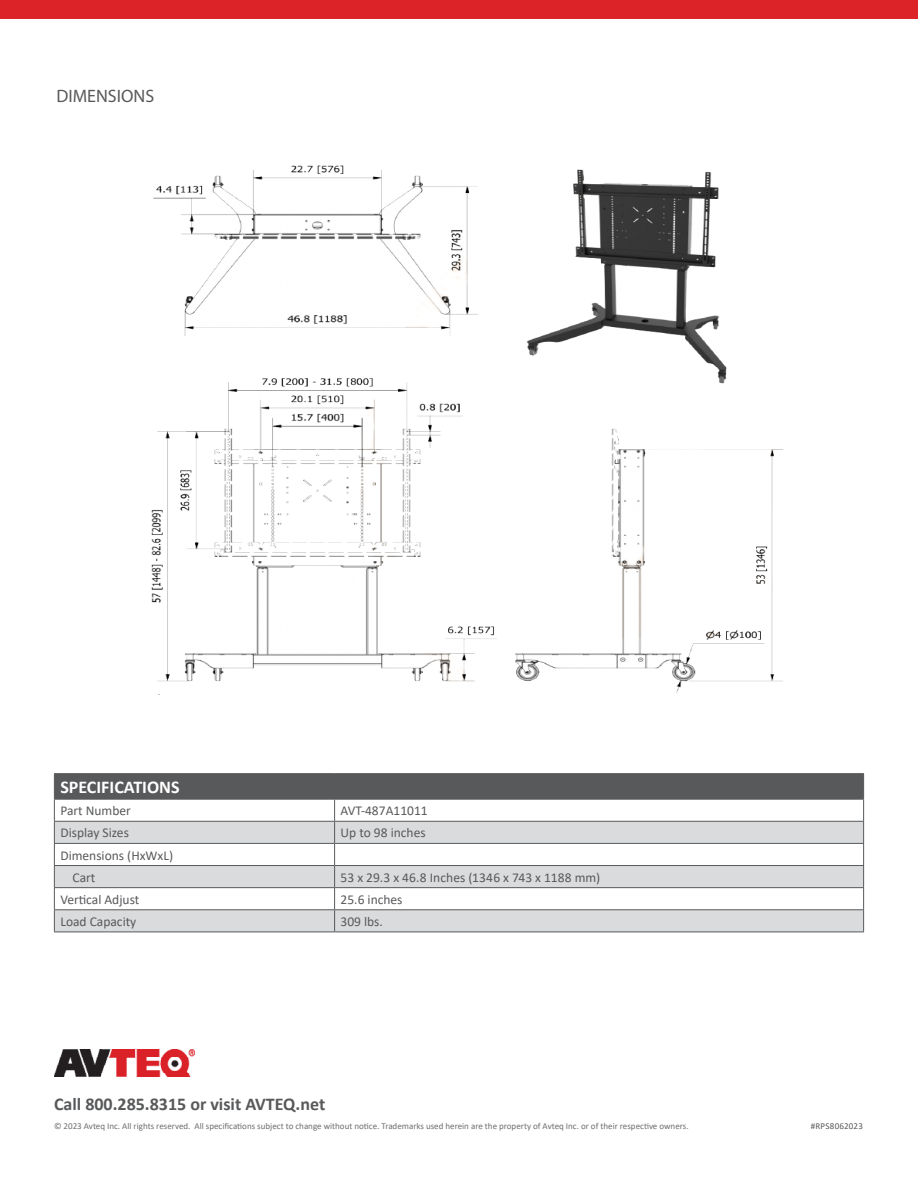
<style>
.page{position:relative;width:918px;height:1188px;background:#fff}
.page>*{position:absolute;margin:0;border:0;box-sizing:border-box;transform-origin:0 0}
.t1{font:700 18px "Calibri";color:#58595b}
.t2{font:700 18px "Calibri";color:#fff}
.t3{font:18px "Myriad Pro";color:#58595b}
.t4{font:13.5px/22.2px "Calibri";color:#58595b}
.t5{font:9px "Calibri";color:#6d6e71}
.t6{font:9px "Calibri";letter-spacing:.02em;color:#58595b}
</style>
<div class="page">
<div style="left:0;top:0;width:918px;height:19px;background:#db2328"></div>
<img style="left:151px;top:165px;width:632px;height:528px">
<hr style="left:54px;top:932px;width:281px;height:1px;background:#58595b">
<hr style="left:335px;top:932px;width:529px;height:1px;background:#58595b">
<hr style="left:54px;top:773px;width:281px;height:1px;background:#58595b">
<hr style="left:335px;top:773px;width:529px;height:1px;background:#58595b">
<svg style="left:54px;top:774px;width:810px;height:158px"></svg>
<hr style="left:54px;top:799px;width:281px;height:1px;background:#58595b">
<hr style="left:335px;top:799px;width:529px;height:1px;background:#58595b">
<img style="left:54px;top:1049px;width:140px;height:27px">
<h1 class="t3" style="left:57px;top:85px;width:99px">DIMENSIONS</h1>
<h1 class="t2" style="left:60px;top:774px;width:121px">SPECIFICATIONS</h1>
<h2 class="t4" style="left:60px;top:799px;width:72px">Part Number</h2>
<h2 class="t4" style="left:341px;top:799px;width:89px">AVT-487A11011</h2>
<h2 class="t4" style="left:60px;top:821px;width:70px">Display Sizes</h2>
<h2 class="t4" style="left:341px;top:821px;width:87px">Up to 98 inches</h2>
<h2 class="t4" style="left:73px;top:844px;width:102px;text-indent:-12px">Dimensions (HxWxL)<br>Cart</h2>
<h2 class="t4" style="left:341px;top:866px;width:261px">53 x 29.3 x 46.8 Inches (1346 x 743 x 1188 mm)</h2>
<h2 class="t4" style="left:60px;top:888px;width:81px">Vertical Adjust</h2>
<h2 class="t4" style="left:341px;top:888px;width:63px">25.6 inches</h2>
<h2 class="t4" style="left:60px;top:910px;width:78px">Load Capacity</h2>
<h2 class="t4" style="left:341px;top:910px;width:44px">309 lbs.</h2>
<h1 class="t1" style="left:54px;top:1091px;width:273px">Call 800.285.8315 or visit AVTEQ.net</h1>
<p class="t5" style="left:54px;top:1120px;width:636px">© 2023 Avteq Inc. All rights reserved. All specifications subject to change without notice. Trademarks used herein are the property of Avteq Inc. or of their respective owners.</p>
<p class="t6" style="left:811px;top:1120px;width:54px">#RPS8062023</p>
</div>
